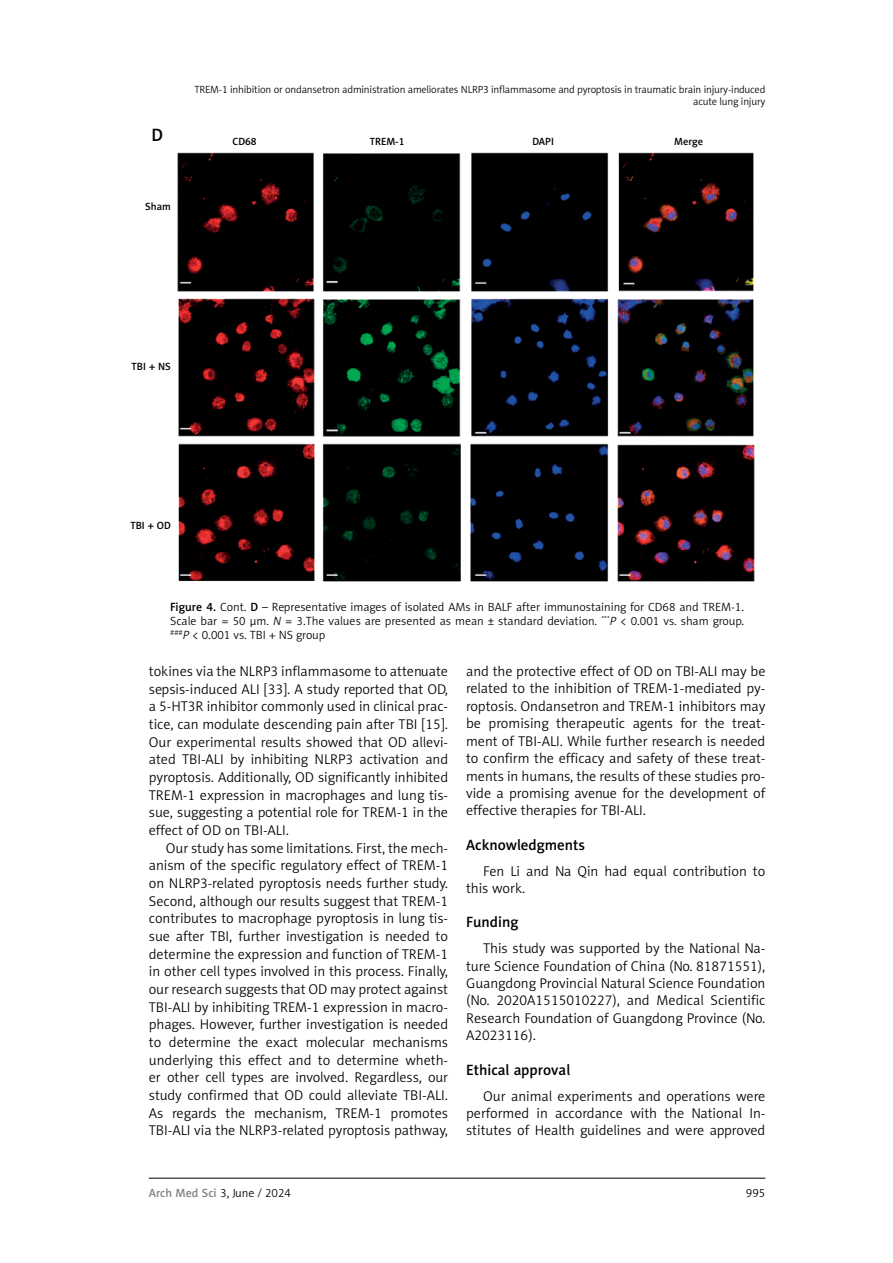
<style>
.page{position:relative;width:893px;height:1263px;background:#fff}
.page>*{position:absolute;margin:0;border:0;box-sizing:border-box;transform-origin:0 0}
.t1{font:18px "Naomi Sans EFN Medium";color:#000}
.t2{font:15px "Naomi Sans EFN Medium";color:#000}
.t3{font:14.25px/17.7px "Naomi Sans EFN Light";color:#000;text-align:justify}
.t4{font:12px/14.4px "Naomi Sans EFN Light";color:#000;text-align:justify}
.t5{font:10.5px/12.6px "Naomi Sans EFN Light";letter-spacing:-.015em;color:#000;text-align:right}
.t6{font:10.5px "Naomi Sans EFN Medium";color:#000}
.s1{font-family:"Naomi Sans EFN Medium"}
.s2{font-style:italic}
.s3{font-family:"Naomi Sans EFN Medium";color:#808285}
</style>
<div class="page">
<hr style="left:149px;top:1178px;width:616px;height:1px;background:#000">
<img style="left:177px;top:152px;width:578px;height:430px">
<p class="t1" style="left:151px;top:124px;width:13px">D</p>
<p class="t6" style="left:145px;top:201px;width:27px">Sham</p>
<p class="t5" style="left:194px;top:83px;width:572px">TREM-1 inhibition or ondansetron administration ameliorates NLRP3 inflammasome and pyroptosis in traumatic brain injury-induced acute lung injury</p>
<p class="t6" style="left:232px;top:135px;width:26px">CD68</p>
<p class="t6" style="left:370px;top:135px;width:36px">TREM-1</p>
<p class="t6" style="left:532px;top:135px;width:23px">DAPI</p>
<p class="t6" style="left:674px;top:135px;width:30px">Merge</p>
<p class="t6" style="left:132px;top:360px;width:41px">TBI + NS</p>
<p class="t6" style="left:130px;top:519px;width:42px">TBI + OD</p>
<p class="t4" style="left:170px;top:599px;width:576px"><span class="s1">Figure 4.</span> Cont. <span class="s1">D</span> – Representative images of isolated AMs in BALF after immunostaining for CD68 and TREM-1.<br>Scale bar = 50 μm. <span class="s2">N</span> = 3.The values are presented as mean ± standard deviation. <sup>***</sup><span class="s2">P</span> &lt; 0.001 vs. sham group. <sup>###</sup><span class="s2">P</span> &lt; 0.001 vs. TBI + NS group</p>
<p class="t3" style="left:149px;top:662px;width:301px">tokines via the NLRP3 inflammasome to attenuate sepsis-induced ALI [33]. A study reported that OD, a 5-HT3R inhibitor commonly used in clinical prac&shy;tice, can modulate descending pain after TBI [15].<br>Our experimental results showed that OD allevi&shy;ated TBI-ALI by inhibiting NLRP3 activation and pyroptosis. Additionally, OD significantly inhibited TREM-1 expression in macrophages and lung tis&shy;sue, suggesting a potential role for TREM-1 in the effect of OD on TBI-ALI.</p>
<p class="t3" style="left:149px;top:839px;width:301px;text-indent:17px">Our study has some limitations. First, the mech&shy;anism of the specific regulatory effect of TREM-1 on NLRP3-related pyroptosis needs further study.<br>Second, although our results suggest that TREM-1 contributes to macrophage pyroptosis in lung tis&shy;sue after TBI, further investigation is needed to determine the expression and function of TREM-1 in other cell types involved in this process. Finally, our research suggests that OD may protect against TBI-ALI by inhibiting TREM-1 expression in macro&shy;phages. However, further investigation is needed to determine the exact molecular mechanisms underlying this effect and to determine wheth&shy;er other cell types are involved. Regardless, our study confirmed that OD could alleviate TBI-ALI.<br>As regards the mechanism, TREM-1 promotes TBI-ALI via the NLRP3-related pyroptosis pathway,</p>
<p class="t3" style="left:466px;top:662px;width:301px">and the protective effect of OD on TBI-ALI may be related to the inhibition of TREM-1-mediated py&shy;roptosis. Ondansetron and TREM-1 inhibitors may be promising therapeutic agents for the treat&shy;ment of TBI-ALI. While further research is needed to confirm the efficacy and safety of these treat&shy;ments in humans, the results of these studies pro&shy;vide a promising avenue for the development of effective therapies for TBI-ALI.</p>
<p class="t2" style="left:466px;top:836px;width:120px">Acknowledgments</p>
<p class="t3" style="left:466px;top:862px;width:301px;text-indent:17px">Fen Li and Na Qin had equal contribution to this work.</p>
<p class="t2" style="left:466px;top:913px;width:54px">Funding</p>
<p class="t3" style="left:466px;top:940px;width:301px;text-indent:17px">This study was supported by the National Na&shy;ture Science Foundation of China (No. 81871551), Guangdong Provincial Natural Science Foundation (No. 2020A1515010227), and Medical Scientific Research Foundation of Guangdong Province (No.<br>A2023116).</p>
<p class="t2" style="left:466px;top:1060px;width:106px">Ethical approval</p>
<p class="t3" style="left:466px;top:1087px;width:301px;text-indent:17px">Our animal experiments and operations were performed in accordance with the National In&shy;stitutes of Health guidelines and were approved</p>
<p class="t4" style="left:149px;top:1186px;width:144px"><span class="s3">Arch Med Sci</span> 3, June / 2024</p>
<p class="t4" style="left:746px;top:1186px;width:21px">995</p>
</div>
